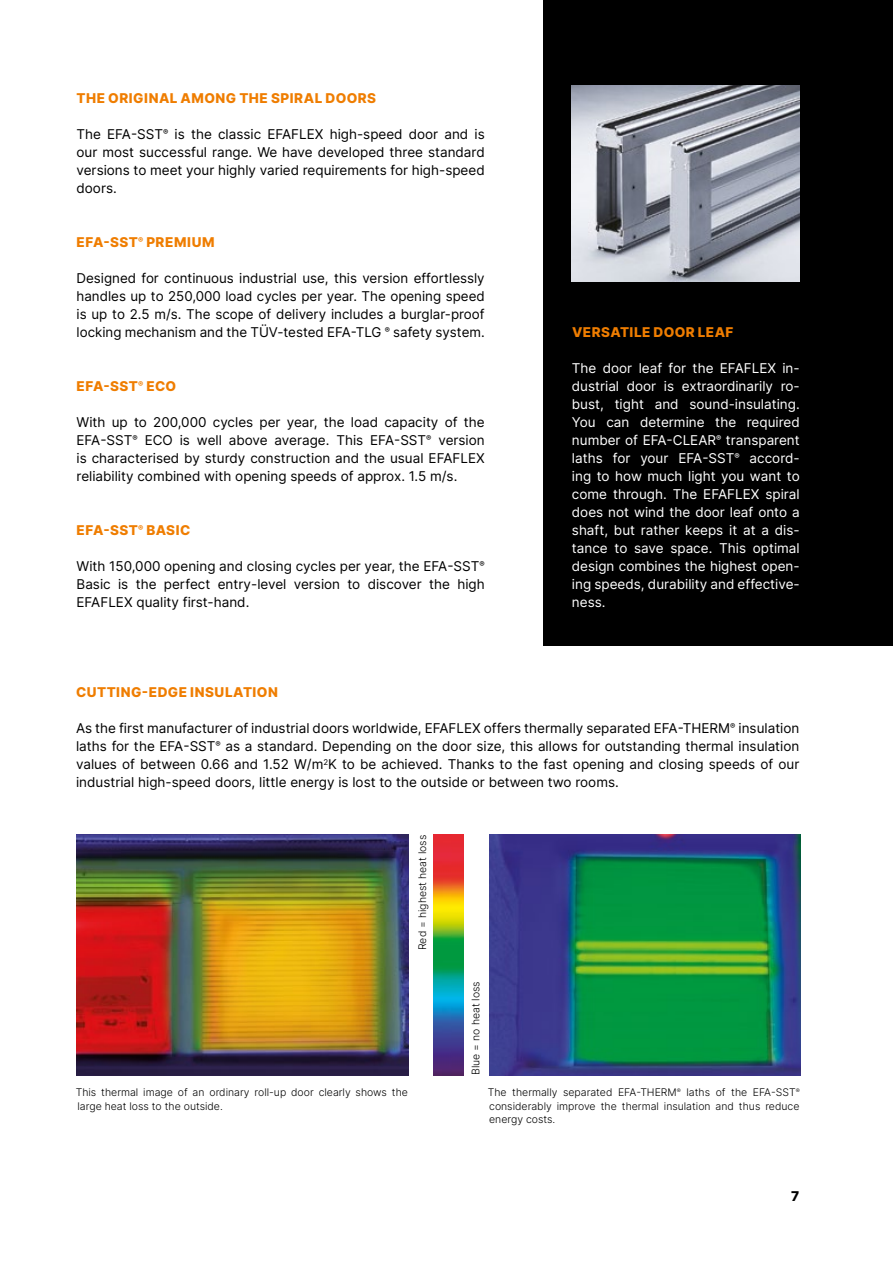
<style>
.page{position:relative;width:893px;height:1263px;background:#fff}
.page>*{position:absolute;margin:0;border:0;box-sizing:border-box;transform-origin:0 0}
.t1{font:13.5px/18px "Inter";color:#000;text-align:justify}
.t2{font:13.5px/18px "Inter";color:#fff;text-align:justify}
.t3{font:800 13.5px "Inter";letter-spacing:.035em;color:#ef7d00}
.t4{font:800 13.5px "Inter";color:#000}
.t5{font:300 10.5px/13.5px "Inter";color:#000}
</style>
<div class="page">
<div style="left:544px;top:0;width:349px;height:645px;background:#000"></div>
<img style="left:572px;top:85px;width:227px;height:197px">
<img style="left:489px;top:834px;width:311px;height:241px">
<img style="left:77px;top:834px;width:331px;height:241px">
<img style="left:434px;top:834px;width:30px;height:241px">
<p class="t3" style="left:77px;top:88px;width:301px">THE ORIGINAL AMONG THE SPIRAL DOORS</p>
<p class="t1" style="left:77px;top:125px;width:410px">The EFA-SST<sup>®</sup> is the classic EFAFLEX high-speed door and is our most successful range. We have developed three standard versions to meet your highly varied requirements for high-speed doors.</p>
<p class="t3" style="left:77px;top:232px;width:139px">EFA-SST<sup>®</sup> PREMIUM</p>
<p class="t1" style="left:77px;top:269px;width:410px">Designed for continuous industrial use, this version effortlessly handles up to 250,000 load cycles per year. The opening speed is up to 2.5 m/s. The scope of delivery includes a burglar-proof locking mechanism and the TÜV-tested EFA-TLG <sup>®</sup> safety system.</p>
<p class="t3" style="left:77px;top:376px;width:101px">EFA-SST<sup>®</sup> ECO</p>
<p class="t1" style="left:77px;top:413px;width:410px">With up to 200,000 cycles per year, the load capacity of the EFA-SST<sup>®</sup> ECO is well above average. This EFA-SST<sup>®</sup> version is characterised by sturdy construction and the usual EFAFLEX reliability combined with opening speeds of approx. 1.5 m/s.</p>
<p class="t3" style="left:77px;top:520px;width:115px">EFA-SST<sup>®</sup> BASIC</p>
<p class="t1" style="left:77px;top:557px;width:410px">With 150,000 opening and closing cycles per year, the EFA-SST<sup>® </sup>Basic is the perfect entry-level version to discover the high EFAFLEX quality first-hand.</p>
<p class="t3" style="left:572px;top:322px;width:163px">VERSATILE DOOR LEAF</p>
<p class="t2" style="left:572px;top:359px;width:229px">The door leaf for the EFAFLEX in&shy;dustrial door is extraordinarily ro&shy;bust, tight and sound-insulating.<br>You can determine the required number of EFA-CLEAR<sup>®</sup> transparent laths for your EFA-SST<sup>®</sup> accord&shy;ing to how much light you want to come through. The EFAFLEX spiral does not wind the door leaf onto a shaft, but rather keeps it at a dis&shy;tance to save space. This optimal design combines the highest open&shy;ing speeds, durability and effective&shy;ness.</p>
<p class="t3" style="left:76px;top:682px;width:203px">CUTTING-EDGE INSULATION</p>
<p class="t1" style="left:76px;top:719px;width:725px">As the first manufacturer of industrial doors worldwide, EFAFLEX offers thermally separated EFA-THERM<sup>®</sup> insulation laths for the EFA-SST<sup>®</sup> as a standard. Depending on the door size, this allows for outstanding thermal insulation values of between 0.66 and 1.52 W/m<sup>2</sup>K to be achieved. Thanks to the fast opening and closing speeds of our industrial high-speed doors, little energy is lost to the outside or between two rooms.</p>
<p class="t5" style="left:416px;top:950px;width:117px;rotate:-90deg">Red = highest heat loss</p>
<p class="t5" style="left:469px;top:1075px;width:95px;rotate:-90deg">Blue = no heat loss</p>
<p class="t5" style="left:76px;top:1086px;width:334px">This thermal image of an ordinary roll-up door clearly shows the large heat loss to the outside.</p>
<p class="t5" style="left:488px;top:1086px;width:313px;text-align:justify">The thermally separated EFA-THERM<sup>®</sup> laths of the EFA-SST<sup>® </sup>considerably improve the thermal insulation and thus reduce energy costs.</p>
<p class="t4" style="left:791px;top:1186px;width:10px">7</p>
</div>
